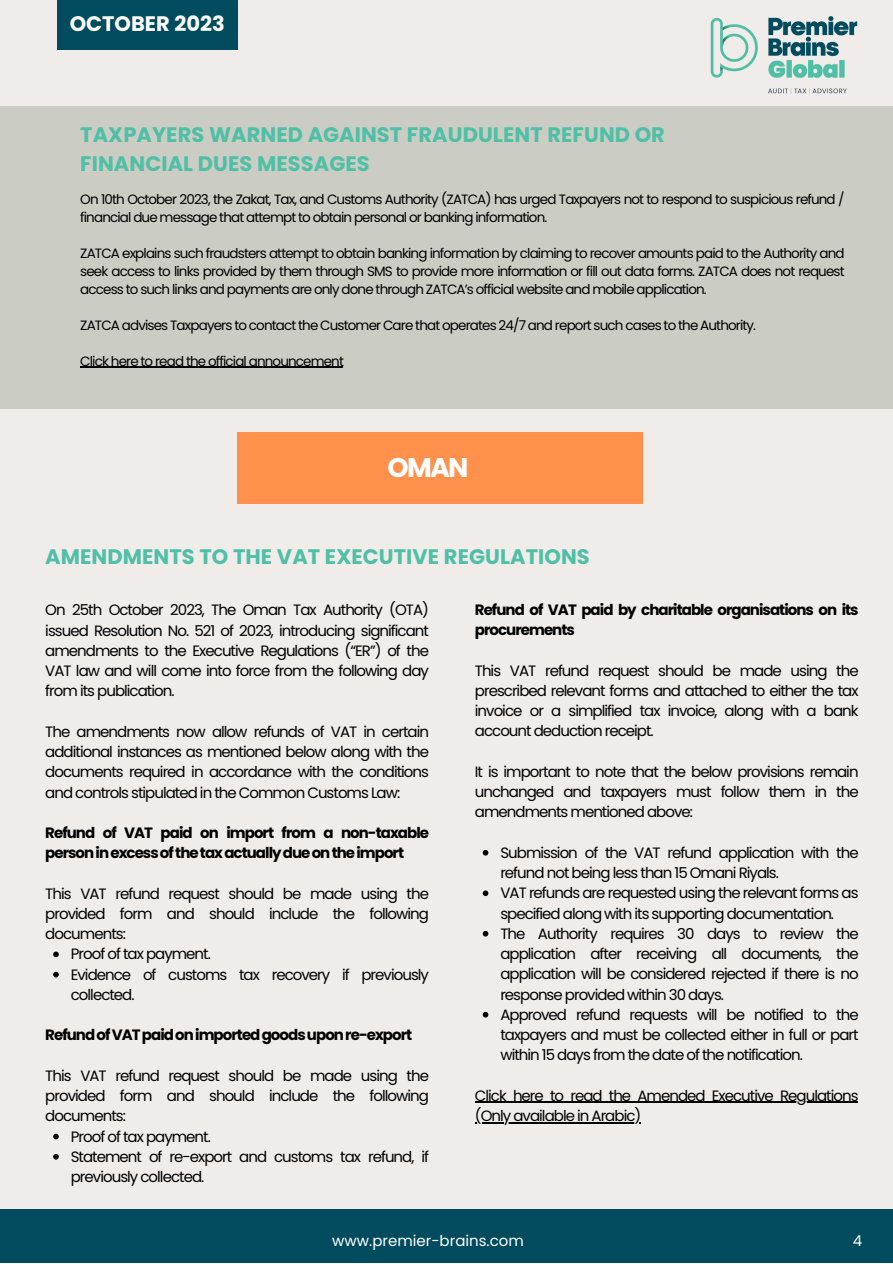
<style>
.page{position:relative;width:893px;height:1264px;background:#fff}
.page>*{position:absolute;margin:0;border:0;box-sizing:border-box;transform-origin:0 0}
.t1{font:700 27px "Poppins";color:#fff}
.t2{font:700 21px/29.2px "Poppins";letter-spacing:.005em;color:#4fbfa5}
.t3{font:700 21px "Poppins";color:#fff}
.t4{font:15px/20.2px "Poppins";letter-spacing:-.065em;color:#000;text-align:justify}
.t5{font:700 15px/20.2px "Poppins";letter-spacing:-.065em;color:#000}
.t6{font:15px "Poppins";color:#fff}
.t7{font:13.5px/18px "Poppins";letter-spacing:-.065em;color:#000}
</style>
<div class="page">
<div style="left:0;top:0;width:892px;height:1262px;background:#efecea"></div>
<img style="left:697px;top:16px;width:173px;height:91px">
<div style="left:0;top:107px;width:892px;height:302px;background:#cbcdc5"></div>
<div style="left:57px;top:0;width:181px;height:50px;background:#004c5e"></div>
<div style="left:0;top:1209px;width:892px;height:53px;background:#004c5e"></div>
<svg style="left:53px;top:951px;width:6px;height:6px"></svg>
<svg style="left:53px;top:971px;width:6px;height:6px"></svg>
<svg style="left:53px;top:1133px;width:6px;height:6px"></svg>
<svg style="left:53px;top:1154px;width:6px;height:5px"></svg>
<hr style="left:80px;top:367px;width:263px;height:1px;background:#000">
<div style="left:237px;top:432px;width:406px;height:72px;background:#ff914d"></div>
<svg style="left:482px;top:850px;width:6px;height:5px"></svg>
<svg style="left:482px;top:890px;width:6px;height:6px"></svg>
<svg style="left:482px;top:930px;width:6px;height:6px"></svg>
<svg style="left:482px;top:1011px;width:6px;height:6px"></svg>
<hr style="left:475px;top:1101px;width:382px;height:1px;background:#000">
<hr style="left:475px;top:1122px;width:165px;height:1px;background:#000">
<p class="t3" style="left:70px;top:8px;width:156px">OCTOBER 2023</p>
<p class="t2" style="left:80px;top:120px;width:586px">TAXPAYERS WARNED AGAINST FRAUDULENT REFUND OR<br>FINANCIAL DUES MESSAGES</p>
<p class="t7" style="left:80px;top:190px;width:765px">On 10th October 2023, the Zakat, Tax, and Customs Authority (ZATCA) has urged Taxpayers not to respond to suspicious refund / financial due message that attempt to obtain personal or banking information.</p>
<p class="t7" style="left:80px;top:244px;width:765px;text-align:justify">ZATCA explains such fraudsters attempt to obtain banking information by claiming to recover amounts paid to the Authority and seek access to links provided by them through SMS to provide more information or fill out data forms. ZATCA does not request access to such links and payments are only done through ZATCA’s official website and mobile application.</p>
<p class="t7" style="left:80px;top:316px;width:677px">ZATCA advises Taxpayers to contact the Customer Care that operates 24/7 and report such cases to the Authority.</p>
<p class="t7" style="left:80px;top:352px;width:265px">Click here to read the official announcement</p>
<p class="t1" style="left:387px;top:448px;width:82px">OMAN</p>
<p class="t2" style="left:45px;top:542px;width:546px">AMENDMENTS TO THE VAT EXECUTIVE REGULATIONS</p>
<p class="t4" style="left:45px;top:600px;width:385px">On 25th October 2023, The Oman Tax Authority (OTA) issued Resolution No. 521 of 2023, introducing significant amendments to the Executive Regulations (“ER”) of the VAT law and will come into force from the following day from its publication.</p>
<p class="t4" style="left:45px;top:721px;width:385px">The amendments now allow refunds of VAT in certain additional instances as mentioned below along with the documents required in accordance with the conditions and controls stipulated in the Common Customs Law:</p>
<p class="t5" style="left:45px;top:822px;width:385px">Refund of VAT paid on import from a non-taxable personinexcessofthetaxactuallydueontheimport</p>
<p class="t4" style="left:45px;top:883px;width:385px">This VAT refund request should be made using the provided form and should include the following documents:</p>
<p class="t4" style="left:71px;top:944px;width:142px">Proof of tax payment.</p>
<p class="t4" style="left:71px;top:964px;width:360px">Evidence of customs tax recovery if previously collected.</p>
<p class="t5" style="left:45px;top:1025px;width:368px">RefundofVATpaidonimportedgoodsuponre-export</p>
<p class="t4" style="left:45px;top:1065px;width:385px">This VAT refund request should be made using the provided form and should include the following documents:</p>
<p class="t4" style="left:71px;top:1126px;width:142px">Proof of tax payment.</p>
<p class="t4" style="left:71px;top:1146px;width:360px">Statement of re-export and customs tax refund, if previously collected.</p>
<p class="t5" style="left:475px;top:599px;width:385px">Refund of VAT paid by charitable organisations on its procurements</p>
<p class="t4" style="left:475px;top:660px;width:385px">This VAT refund request should be made using the prescribed relevant forms and attached to either the tax invoice or a simplified tax invoice, along with a bank account deduction receipt.</p>
<p class="t4" style="left:475px;top:761px;width:385px">It is important to note that the below provisions remain unchanged and taxpayers must follow them in the amendments mentioned above:</p>
<p class="t4" style="left:500px;top:842px;width:360px">Submission of the VAT refund application with the refund not being less than 15 Omani Riyals.</p>
<p class="t4" style="left:500px;top:882px;width:360px">VAT refunds are requested using the relevant forms as specified along with its supporting documentation.</p>
<p class="t4" style="left:500px;top:923px;width:360px">The Authority requires 30 days to review the application after receiving all documents, the application will be considered rejected if there is no response provided within 30 days.</p>
<p class="t4" style="left:500px;top:1004px;width:360px">Approved refund requests will be notified to the taxpayers and must be collected either in full or part within 15 days from the date of the notification.</p>
<p class="t4" style="left:475px;top:1085px;width:385px">Click here to read the Amended Executive Regulations (Only available in Arabic)</p>
<p class="t6" style="left:332px;top:1230px;width:193px">www.premier-brains.com</p>
<p class="t6" style="left:852px;top:1230px;width:11px">4</p>
</div>
